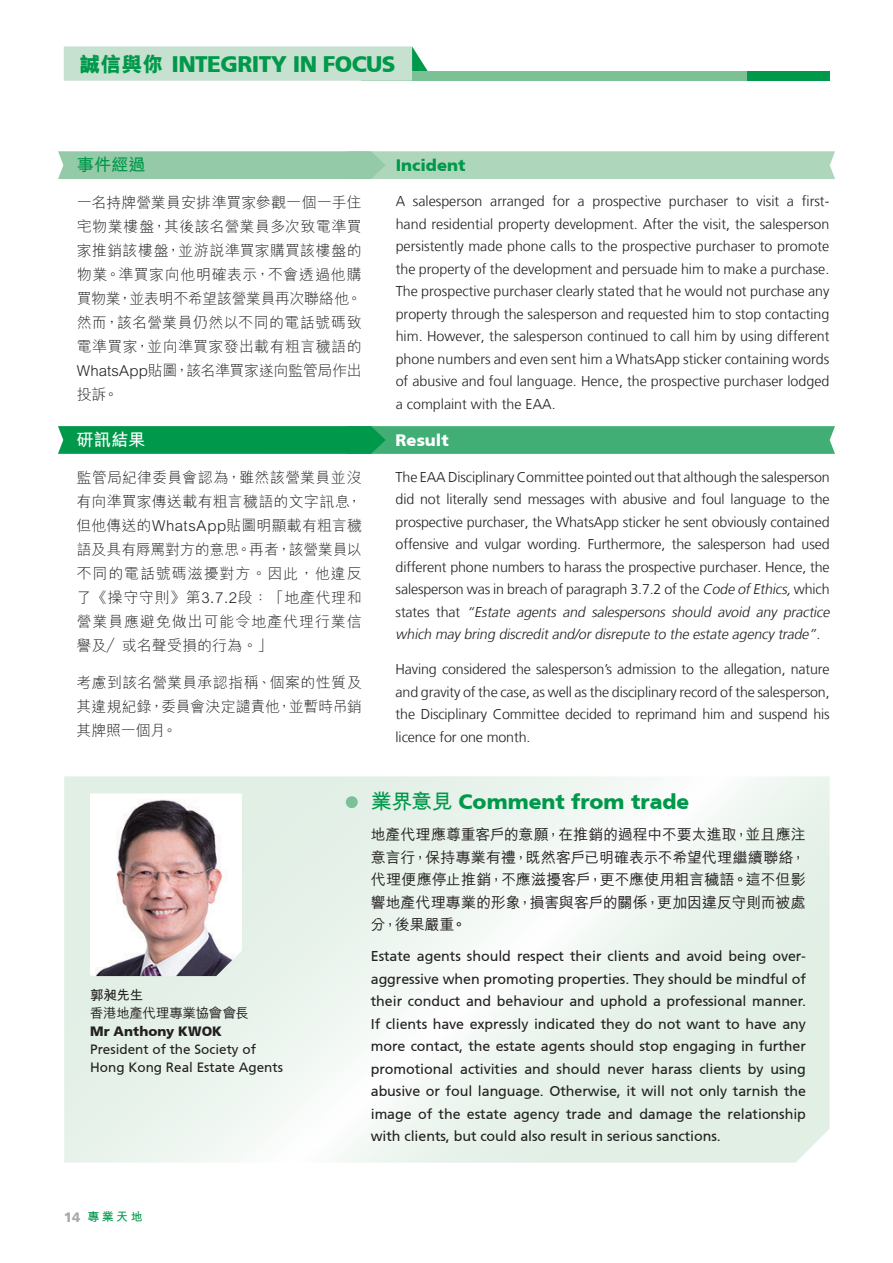
<style>
.page{position:relative;width:893px;height:1263px;background:#fff}
.page>*{position:absolute;margin:0;border:0;box-sizing:border-box;transform-origin:0 0}
.t1{font:900 22.5px "Frutiger CE";letter-spacing:-.025em;color:#00984a}
.t2{font:900 21px "Frutiger CE";color:#00984a}
.t3{font:700 17.25px "M Hei HK";color:#fff}
.t4{font:700 17.25px "M Hei HK";color:#00984a}
.t5{font:900 16.5px "Frutiger CE";color:#00984a}
.t6{font:900 16.5px "Frutiger CE";color:#fff}
.t7{font:300 15px/24px "M Hei HK";letter-spacing:.02em;color:#231f20;text-align:justify}
.t8{font:500 15px/22.5px "M Hei HK";letter-spacing:-.005em;color:#231f20;text-align:justify}
.t9{font:300 14.25px/22.5px "Frutiger LT";letter-spacing:-.01em;color:#231f20;text-align:justify}
.t10{font:14.25px/22.5px "Frutiger CE";letter-spacing:-.005em;color:#231f20;text-align:justify}
.t11{font:13.5px "Frutiger CE";color:#231f20}
.t12{font:900 13.5px "Frutiger CE";letter-spacing:.005em;color:#231f20}
.t13{font:500 13.5px "M Hei HK";letter-spacing:-.025em;color:#231f20}
.t14{font:700 13.5px "M Hei HK";color:#231f20}
.t15{font:900 13.5px "Frutiger CE";color:#a7a9ac}
.t16{font:700 12px "M Hei HK";color:#00984a}
.s1{font-family:"M Hei HK";font-weight:800;font-size:21px}
.s2{font-style:italic}
.s3{font-family:"M Hei HK";font-weight:700}
</style>
<div class="page">
<svg style="left:58px;top:426px;width:777px;height:28px;background:#29a665"></svg>
<svg style="left:58px;top:151px;width:777px;height:28px;background:#a4d1b4"></svg>
<div style="left:361px;top:72px;width:467px;height:9px;background:#7cc095"></div>
<svg style="left:64px;top:46px;width:370px;height:35px;background:#c4e0ce"></svg>
<div style="left:747px;top:72px;width:83px;height:9px;background:#00984a"></div>
<svg style="left:64px;top:776px;width:766px;height:387px;fill:#e9f3ec"></svg>
<div style="left:346px;top:796px;width:12px;height:12px;background:#7cc095;border-radius:50%"></div>
<img style="left:90px;top:794px;width:152px;height:182px">
<p class="t1" style="left:80px;top:51px;width:318px"><span class="s1">誠信與你</span> INTEGRITY IN FOCUS</p>
<p class="t4" style="left:77px;top:152px;width:70px">事件經過</p>
<p class="t7" style="left:77px;top:190px;width:286px">一名持牌營業員安排準買家參觀一個一手住宅物業樓盤，其後該名營業員多次致電準買家推銷該樓盤，並游說準買家購買該樓盤的物業。準買家向他明確表示，不會透過他購買物業，並表明不希望該營業員再次聯絡他。然而，該名營業員仍然以不同的電話號碼致電準買家，並向準買家發出載有粗言穢語的WhatsApp貼圖，該名準買家遂向監管局作出投訴。</p>
<p class="t3" style="left:77px;top:427px;width:71px">研訊結果</p>
<p class="t7" style="left:77px;top:465px;width:287px">監管局紀律委員會認為，雖然該營業員並沒有向準買家傳送載有粗言穢語的文字訊息，但他傳送的WhatsApp貼圖明顯載有粗言穢語及具有辱罵對方的意思。再者，該營業員以不同的電話號碼滋擾對方。因此，他違反了《操守守則》第3.7.2段：「地產代理和營業員應避免做出可能令地產代理行業信譽及／或名聲受損的行為。」</p>
<p class="t7" style="left:77px;top:670px;width:287px">考慮到該名營業員承認指稱、個案的性質及其違規紀錄，委員會決定譴責他，並暫時吊銷其牌照一個月。</p>
<p class="t5" style="left:396px;top:155px;width:71px">Incident</p>
<p class="t9" style="left:396px;top:190px;width:435px">A salesperson arranged for a prospective purchaser to visit a first&shy;hand residential property development. After the visit, the salesperson persistently made phone calls to the prospective purchaser to promote the property of the development and persuade him to make a purchase.<br>The prospective purchaser clearly stated that he would not purchase any property through the salesperson and requested him to stop contacting him. However, the salesperson continued to call him by using different phone numbers and even sent him a WhatsApp sticker containing words of abusive and foul language. Hence, the prospective purchaser lodged a complaint with the EAA.</p>
<p class="t6" style="left:396px;top:431px;width:55px">Result</p>
<p class="t9" style="left:396px;top:466px;width:438px;text-align:left">The EAA Disciplinary Committee pointed out that although the salesperson did not literally send messages with abusive and foul language to the prospective purchaser, the WhatsApp sticker he sent obviously contained offensive and vulgar wording. Furthermore, the salesperson had used different phone numbers to harass the prospective purchaser. Hence, the salesperson was in breach of paragraph 3.7.2 of the <span class="s2">Code ofEthics,</span>which s t a t e s t h a t <span class="s2">“Estate agents and salespersons should avoid any practice which may bring discreditand/ordisrepute to the estate agency trade”</span>.</p>
<p class="t9" style="left:396px;top:658px;width:436px">Having considered the salesperson’s admission to the allegation, nature and gravity of the case, as well as the disciplinary record of the salesperson, the Disciplinary Committee decided to reprimand him and suspend his licence for one month.</p>
<p class="t14" style="left:90px;top:985px;width:55px">郭昶先生</p>
<p class="t13" style="left:90px;top:1003px;width:160px">香港地產代理專業協會會長</p>
<p class="t12" style="left:90px;top:1023px;width:133px">Mr Anthony KWOK</p>
<p class="t11" style="left:90px;top:1041px;width:167px">President of the Society of</p>
<p class="t11" style="left:90px;top:1059px;width:194px">Hong Kong Real Estate Agents</p>
<p class="t2" style="left:371px;top:789px;width:320px"><span class="s3">業界意見</span> Comment from trade</p>
<p class="t8" style="left:371px;top:822px;width:437px">地產代理應尊重客戶的意願，在推銷的過程中不要太進取，並且應注意言行，保持專業有禮，既然客戶已明確表示不希望代理繼續聯絡，代理便應停止推銷，不應滋擾客戶，更不應使用粗言穢語。這不但影響地產代理專業的形象，損害與客戶的關係，更加因違反守則而被處分，後果嚴重。</p>
<p class="t10" style="left:371px;top:945px;width:437px">Estate agents should respect their clients and avoid being over&shy;aggressive when promoting properties. They should be mindful of their conduct and behaviour and uphold a professional manner.<br>If clients have expressly indicated they do not want to have any more contact, the estate agents should stop engaging in further promotional activities and should never harass clients by using abusive or foul language. Otherwise, it will not only tarnish the image of the estate agency trade and damage the relationship with clients, but could also result in serious sanctions.</p>
<p class="t15" style="left:64px;top:1209px;width:18px">14</p>
<p class="t16" style="left:87px;top:1208px;width:57px">專業天地</p>
</div>
